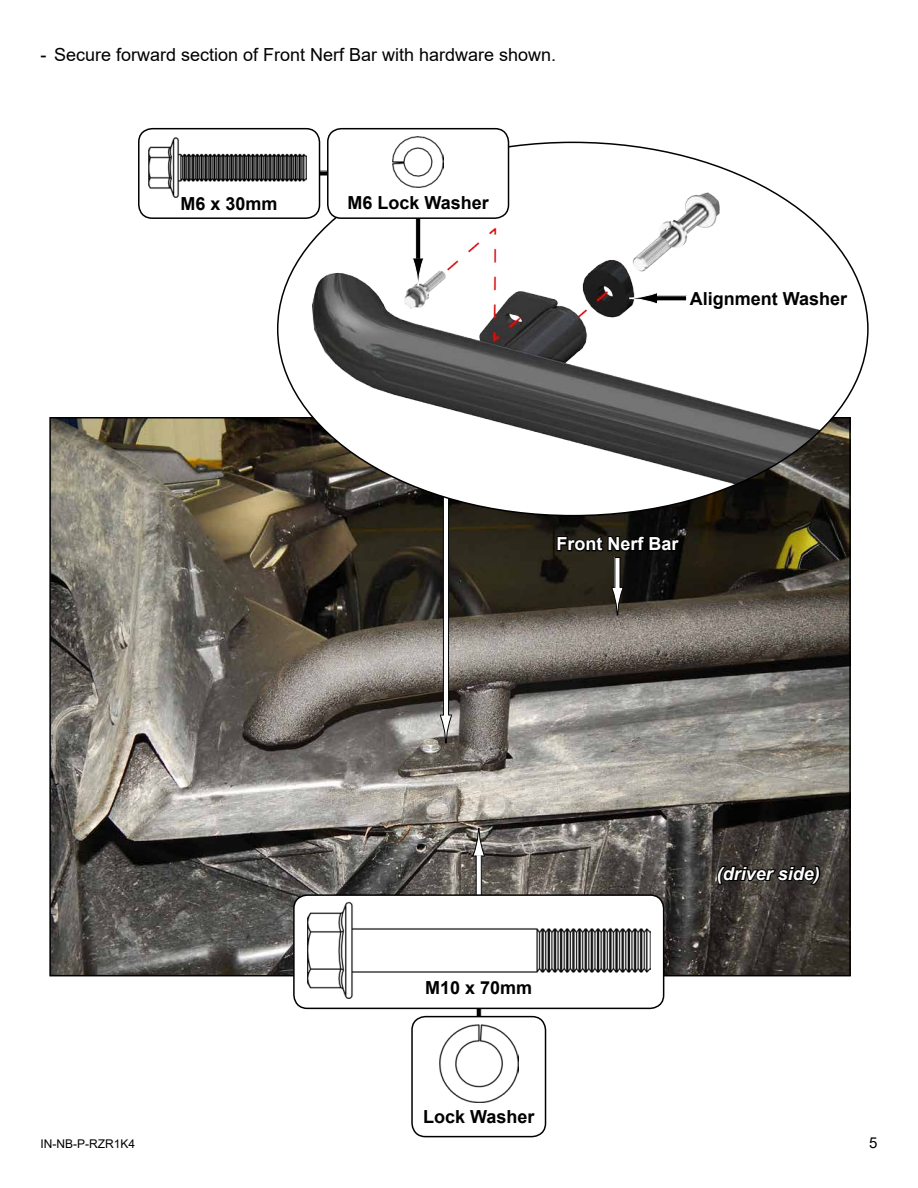
<style>
.page{position:relative;width:918px;height:1188px;background:#fff}
.page>*{position:absolute;margin:0;border:0;box-sizing:border-box;transform-origin:0 0}
.t1{font:18px "Arial";color:#000}
.t2{font:700 18px "Arial";color:#000}
.t3{font:italic 700 18px "Arial";color:#fff}
.t4{font:700 18px "Arial";color:#fff}
.t5{font:15px "Arial";color:#000}
.t6{font:12px "Arial";color:#000}
</style>
<div class="page">
<img style="left:52px;top:420px;width:796px;height:553px">
<div style="left:476px;top:856px;width:5px;height:128px;background:#fff"></div>
<div style="left:476px;top:855px;width:6px;height:129px;border:1px solid #000"></div>
<svg style="left:472px;top:828px;width:13px;height:29px"></svg>
<div style="left:615px;top:558px;width:5px;height:30px;background:#fff"></div>
<svg style="left:611px;top:587px;width:13px;height:29px"></svg>
<svg style="left:715px;top:864px;width:107px;height:22px;background:#22201d"></svg>
<svg style="left:556px;top:531px;width:125px;height:23px;background:#0e0d0a"></svg>
<div style="left:476px;top:976px;width:5px;height:128px;background:#000"></div>
<div style="left:476px;top:976px;width:6px;height:128px;border:1px solid #fff"></div>
<div style="left:412px;top:1017px;width:134px;height:120px;background:#fff;border-radius:14px"></div>
<div style="left:411px;top:1016px;width:135px;height:121px;border:2px solid #000;border-radius:14px"></div>
<img style="left:440px;top:1025px;width:78px;height:78px">
<div style="left:294px;top:895px;width:370px;height:113px;background:#fff;border-radius:14px"></div>
<div style="left:293px;top:894px;width:371px;height:115px;border:2px solid #000;border-radius:14px"></div>
<img style="left:307px;top:901px;width:343px;height:97px">
<svg style="left:424px;top:949px;width:109px;height:49px"></svg>
<div style="left:443px;top:480px;width:6px;height:235px;background:#fff"></div>
<div style="left:443px;top:480px;width:6px;height:236px;border:1px solid #000"></div>
<svg style="left:439px;top:714px;width:14px;height:30px"></svg>
<img style="left:292px;top:142px;width:575px;height:374px">
<div style="left:416px;top:191px;width:5px;height:67px;background:#000"></div>
<div style="left:415px;top:191px;width:6px;height:68px;border:1px solid #fff"></div>
<svg style="left:412px;top:257px;width:13px;height:29px"></svg>
<div style="left:253px;top:171px;width:175px;height:5px;background:#000"></div>
<div style="left:328px;top:129px;width:181px;height:89px;background:#fff;border-radius:14px"></div>
<div style="left:327px;top:128px;width:182px;height:91px;border:2px solid #000;border-radius:14px"></div>
<img style="left:392px;top:136px;width:52px;height:31px">
<svg style="left:392px;top:167px;width:52px;height:21px"></svg>
<div style="left:139px;top:129px;width:181px;height:89px;background:#fff;border-radius:14px"></div>
<div style="left:138px;top:128px;width:182px;height:91px;border:2px solid #000;border-radius:14px"></div>
<img style="left:148px;top:138px;width:159px;height:59px">
<svg style="left:180px;top:182px;width:99px;height:15px"></svg>
<svg style="left:687px;top:286px;width:163px;height:26px"></svg>
<div style="left:657px;top:296px;width:30px;height:5px;background:#000"></div>
<div style="left:657px;top:295px;width:30px;height:6px;border:1px solid #fff"></div>
<svg style="left:629px;top:292px;width:29px;height:13px"></svg>
<p class="t1" style="left:40px;top:42px;width:517px">- Secure forward section of Front Nerf Bar with hardware shown.</p>
<p class="t2" style="left:181px;top:191px;width:99px">M6 x 30mm</p>
<p class="t2" style="left:347px;top:190px;width:143px">M6 Lock Washer</p>
<p class="t2" style="left:690px;top:286px;width:159px">Alignment Washer</p>
<p class="t4" style="left:556px;top:531px;width:124px">Front Nerf Bar</p>
<p class="t2" style="left:425px;top:975px;width:109px">M10 x 70mm</p>
<p class="t2" style="left:423px;top:1104px;width:113px">Lock Washer</p>
<p class="t3" style="left:717px;top:862px;width:105px">(driver side)</p>
<p class="t6" style="left:40px;top:1135px;width:96px">IN-NB-P-RZR1K4</p>
<p class="t5" style="left:869px;top:1132px;width:10px">5</p>
</div>
